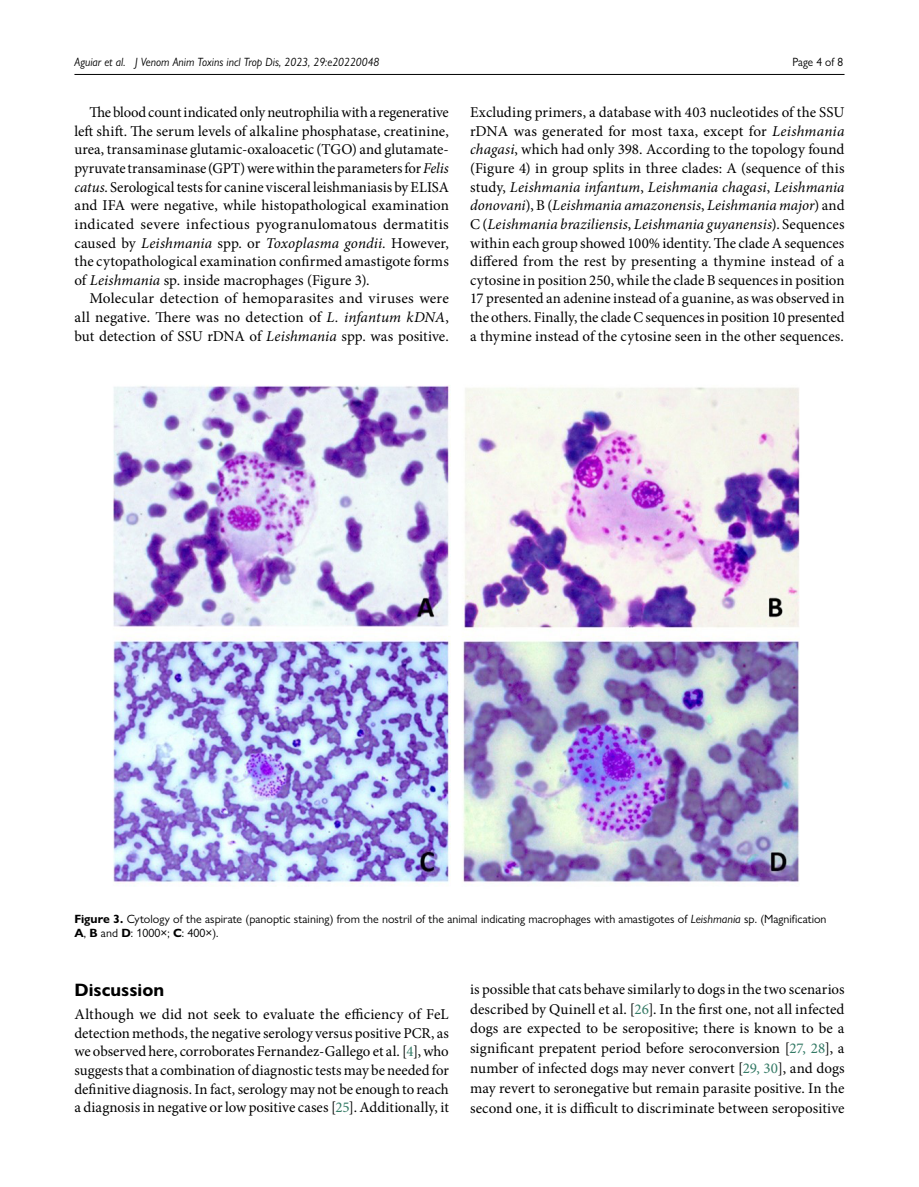
<style>
.page{position:relative;width:919px;height:1187px;background:#fff}
.page>*{position:absolute;margin:0;border:0;box-sizing:border-box;transform-origin:0 0}
.t1{font:700 18px "Gill Sans Nova";color:#000}
.t2{font:15px/18.6px "Minion Pro";color:#000;text-align:justify}
.t3{font:12px/14.4px "Gill Sans Nova";color:#000}
.t4{font:italic 12px "Gill Sans Nova";color:#000;scale:.95 1}
.t5{font:12px "Gill Sans Nova";color:#000;scale:.95 1}
.s1{font-style:italic}
.s2{font-weight:700}
.s3{color:#327964}
</style>
<div class="page">
<hr style="left:74px;top:74px;width:770px;height:1px;background:#000">
<img style="left:113px;top:385px;width:687px;height:500px">
<p class="t4" style="left:74px;top:55px;width:322px">Aguiar et al. J Venom Anim Toxins incl Trop Dis, 2023, 29:e20220048</p>
<p class="t5" style="left:792px;top:55px;width:55px">Page 4 of 8</p>
<p class="t2" style="left:74px;top:103px;width:376px;text-indent:15px">The blood count indicated only neutrophilia with a regenerative left shift. The serum levels of alkaline phosphatase, creatinine, urea, transaminase glutamic-oxaloacetic (TGO) and glutamate&shy;pyruvate transaminase (GPT) were within the parameters for <span class="s1">Felis catus</span>. Serological tests for canine visceral leishmaniasis by ELISA and IFA were negative, while histopathological examination indicated severe infectious pyogranulomatous dermatitis caused by <span class="s1">Leishmania</span> spp. or <span class="s1">Toxoplasma gondii.</span> However, the cytopathological examination confirmed amastigote forms of <span class="s1">Leishmania</span> sp. inside macrophages (Figure 3).</p>
<p class="t2" style="left:74px;top:289px;width:376px;text-indent:15px">Molecular detection of hemoparasites and viruses were all negative. There was no detection of <span class="s1">L. infantum kDNA</span>, but detection of SSU rDNA of <span class="s1">Leishmania</span> spp. was positive.</p>
<p class="t2" style="left:470px;top:103px;width:376px">Excluding primers, a database with 403 nucleotides of the SSU rDNA was generated for most taxa, except for <span class="s1">Leishmania chagasi</span>, which had only 398. According to the topology found (Figure 4) in group splits in three clades: A (sequence of this study, <span class="s1">Leishmania infantum</span>, <span class="s1">Leishmania chagasi</span>, <span class="s1">Leishmania donovani</span>), B (<span class="s1">Leishmania amazonensis</span>, <span class="s1">Leishmania major</span>) and C (<span class="s1">Leishmania braziliensis</span>, <span class="s1">Leishmania guyanensis</span>). Sequences within each group showed 100% identity. The clade A sequences differed from the rest by presenting a thymine instead of a cytosine in position 250, while the clade B sequences in position 17 presented an adenine instead of a guanine, as was observed in the others. Finally, the clade C sequences in position 10 presented a thymine instead of the cytosine seen in the other sequences.</p>
<p class="t3" style="left:74px;top:911px;width:753px"><span class="s2">Figure 3.</span> Cytology of the aspirate (panoptic staining) from the nostril of the animal indicating macrophages with amastigotes of <span class="s1">Leishmania</span> sp. (Magnification<br><span class="s2">A</span>, <span class="s2">B</span> and <span class="s2">D</span>: 1000×; <span class="s2">C</span>: 400×).</p>
<p class="t1" style="left:74px;top:978px;width:91px">Discussion</p>
<p class="t2" style="left:74px;top:1004px;width:376px">Although we did not seek to evaluate the efficiency of FeL detection methods, the negative serology versus positive PCR, as we observed here, corroborates Fernandez-Gallego et al. [<span class="s3">4</span>], who suggests that a combination of diagnostic tests may be needed for definitive diagnosis. In fact, serology may not be enough to reach a diagnosis in negative or low positive cases [<span class="s3">25</span>]. Additionally, it</p>
<p class="t2" style="left:470px;top:978px;width:376px;line-height:19.8px">is possible that cats behave similarly to dogs in the two scenarios described by Quinell et al. [<span class="s3">26</span>]. In the first one, not all infected dogs are expected to be seropositive; there is known to be a significant prepatent period before seroconversion [<span class="s3">27, 28</span>], a number of infected dogs may never convert [<span class="s3">29, 30</span>], and dogs may revert to seronegative but remain parasite positive. In the second one, it is difficult to discriminate between seropositive</p>
</div>
